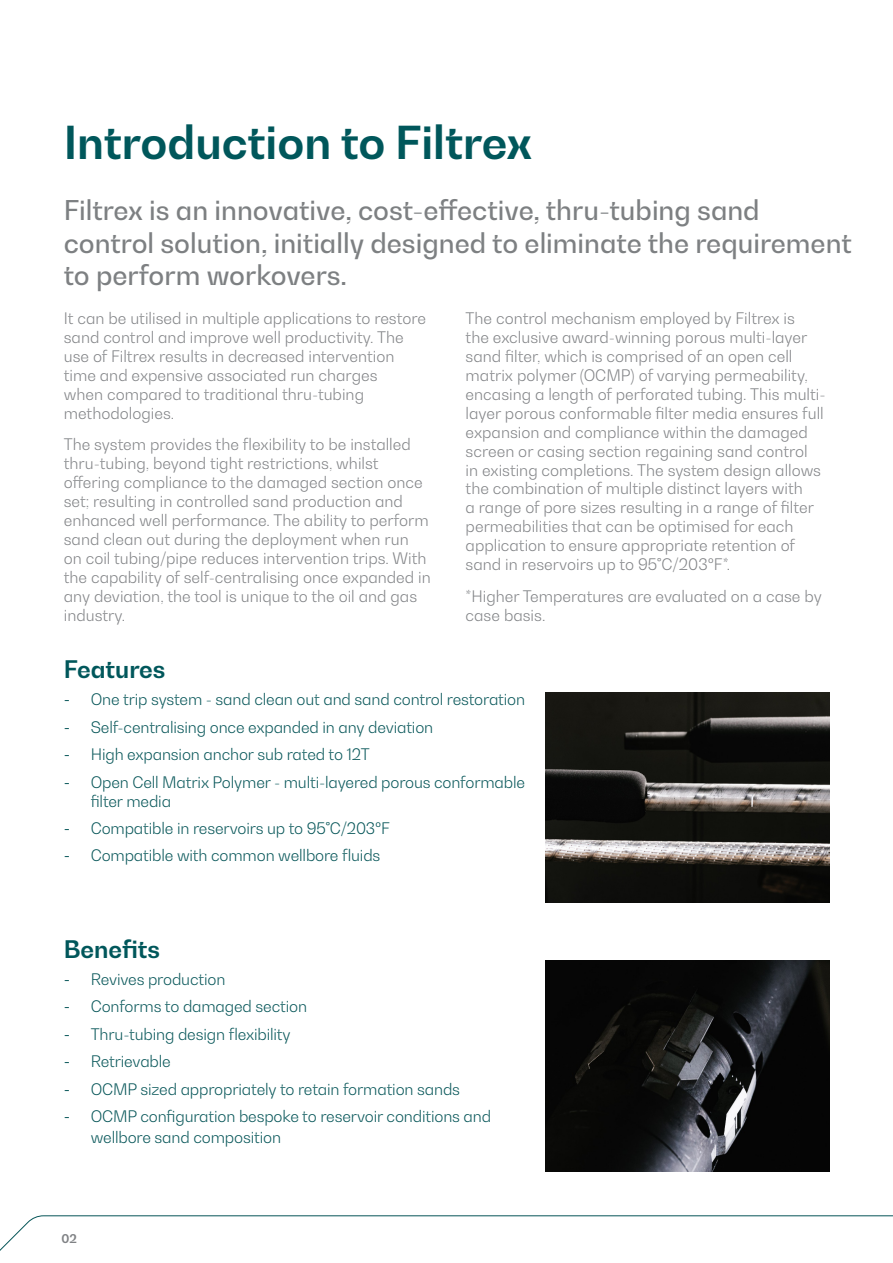
<style>
.page{position:relative;width:893px;height:1263px;background:#fff}
.page>*{position:absolute;margin:0;border:0;box-sizing:border-box;transform-origin:0 0}
.t1{font:700 45px "Bw Gradual";color:#00575b}
.Subheading{font:500 27px/32.4px "Bw Gradual";color:#7d8082}
.t2{font:700 24px "Bw Gradual";color:#00575b}
.t3{font:300 15.75px/18.9px "Bw Gradual";color:#808285}
.t4{font:300 15.75px/18.9px "Bw Gradual";letter-spacing:-.01em;color:#065558}
.t5{font:700 12px "Bw Gradual";color:#808285}
.s1{font-family:"Segoe UI";font-weight:400}
</style>
<div class="page">
<svg style="left:0;top:1215px;width:893px;height:36px"></svg>
<img style="left:546px;top:692px;width:283px;height:211px">
<img style="left:546px;top:961px;width:283px;height:210px">
<p class="t1" style="left:64px;top:113px;width:470px">Introduction to Filtrex</p>
<p class="Subheading" style="left:64px;top:194px;width:789px">Filtrex is an innovative, cost-effective, thru-tubing sand control solution, initially designed to eliminate the requirement to perform workovers.</p>
<p class="t3" style="left:64px;top:309px;width:364px">It can be utilised in multiple applications to restore sand control and improve well productivity. The use of Filtrex results in decreased intervention time and expensive associated run charges<br>when compared to traditional thru-tubing methodologies.</p>
<p class="t3" style="left:64px;top:435px;width:368px">The system provides the flexibility to be installed thru-tubing, beyond tight restrictions, whilst offering compliance to the damaged section once set; resulting in controlled sand production and enhanced well performance. The ability to perform sand clean out during the deployment when run on coil tubing/pipe reduces intervention trips. With the capability of self-centralising once expanded in any deviation, the tool is unique to the oil and gas industry.</p>
<p class="t2" style="left:64px;top:654px;width:103px">Features</p>
<p class="t3" style="left:466px;top:309px;width:362px">The control mechanism employed by Filtrex is<br>the exclusive award-winning porous multi-layer sand filter, which is comprised of an open cell matrix polymer (OCMP) of varying permeability, encasing a length of perforated tubing. This multi&shy;layer porous conformable filter media ensures full expansion and compliance within the damaged screen or casing section regaining sand control<br>in existing completions. The system design allows the combination of multiple distinct layers with<br>a range of pore sizes resulting in a range of filter permeabilities that can be optimised for each application to ensure appropriate retention of sand in reservoirs up to 95˚C/203ºF*.</p>
<p class="t3" style="left:466px;top:586px;width:358px;line-height:19.5px">*Higher Temperatures are evaluated on a case by case basis.</p>
<p class="t4" style="left:64px;top:690px;width:463px"><span class="s1">-</span> One trip system - sand clean out and sand control restoration</p>
<p class="t4" style="left:64px;top:717px;width:371px"><span class="s1">-</span> Self-centralising once expanded in any deviation</p>
<p class="t4" style="left:64px;top:745px;width:308px"><span class="s1">-</span> High expansion anchor sub rated to 12T</p>
<p class="t4" style="left:91px;top:772px;width:436px;text-indent:-27px"><span class="s1">-</span> Open Cell Matrix Polymer - multi-layered porous conformable filter media</p>
<p class="t4" style="left:64px;top:818px;width:328px"><span class="s1">-</span> Compatible in reservoirs up to 95˚C/203ºF</p>
<p class="t4" style="left:64px;top:846px;width:318px"><span class="s1">-</span> Compatible with common wellbore fluids</p>
<p class="t2" style="left:64px;top:933px;width:98px">Benefits</p>
<p class="t4" style="left:64px;top:969px;width:163px"><span class="s1">-</span> Revives production</p>
<p class="t4" style="left:64px;top:997px;width:245px"><span class="s1">-</span> Conforms to damaged section</p>
<p class="t4" style="left:64px;top:1024px;width:228px"><span class="s1">-</span> Thru-tubing design flexibility</p>
<p class="t4" style="left:64px;top:1052px;width:109px"><span class="s1">-</span> Retrievable</p>
<p class="t4" style="left:64px;top:1079px;width:398px"><span class="s1">-</span> OCMP sized appropriately to retain formation sands</p>
<p class="t4" style="left:91px;top:1105px;width:402px;line-height:21px;text-indent:-27px"><span class="s1">-</span> OCMP configuration bespoke to reservoir conditions and wellbore sand composition</p>
<p class="t5" style="left:62px;top:1231px;width:17px">02</p>
</div>
